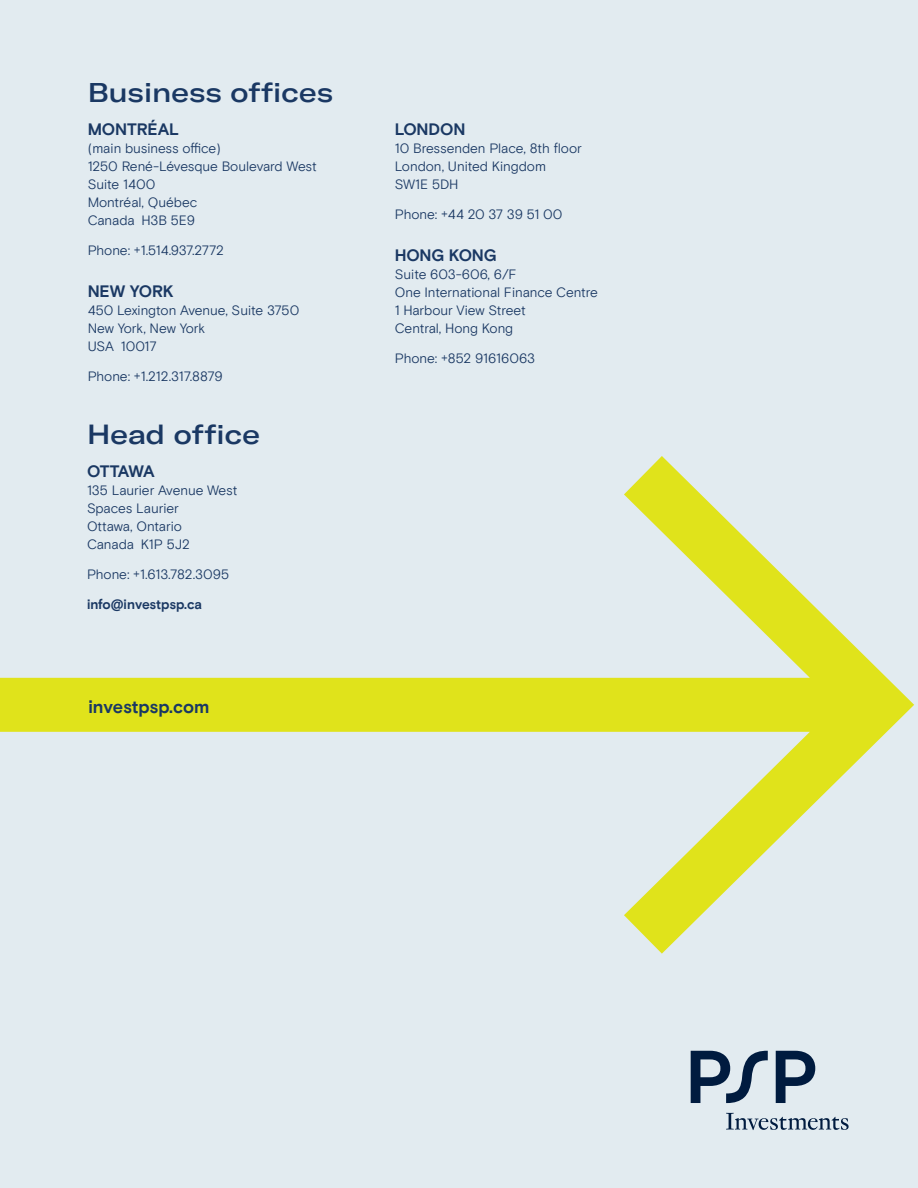
<style>
.page{position:relative;width:918px;height:1188px;background:#e2ebf0}
.page>*{position:absolute;margin:0;border:0;box-sizing:border-box;transform-origin:0 0}
.H0__NEW{font:500 expanded 27px "GT America";color:#1a3863}
.Body{font:700 18px "Basis Grotesque Pro";letter-spacing:-.005em;color:#1a3863}
.H3{font:700 16.5px "Basis Grotesque Pro";letter-spacing:-.015em;color:#1a3863}
.Body-2{font:13.5px/18px "Basis Grotesque Pro Off White";letter-spacing:-.005em;color:#1a3863}
.Body-3{font:700 13.5px "Basis Grotesque Pro";letter-spacing:-.01em;color:#1a3863}
</style>
<div class="page">
<svg style="left:0;top:456px;width:914px;height:498px"></svg>
<svg style="left:776px;top:1051px;width:39px;height:52px"></svg>
<svg style="left:691px;top:1051px;width:77px;height:52px"></svg>
<svg style="left:726px;top:1113px;width:123px;height:17px"></svg>
<p class="H0__NEW" style="left:88px;top:76px;width:247px">Business offices</p>
<p class="H3" style="left:88px;top:120px;width:93px">MONTRÉAL</p>
<p class="Body-2" style="left:88px;top:140px;width:230px">(main business office)<br>1250 René-Lévesque Boulevard West<br>Suite 1400<br>Montréal, Québec<br>Canada H3B 5E9</p>
<p class="Body-2" style="left:88px;top:242px;width:138px">Phone: +1.514.937.2772</p>
<p class="H3" style="left:88px;top:282px;width:88px">NEW YORK</p>
<p class="Body-2" style="left:88px;top:302px;width:213px">450 Lexington Avenue, Suite 3750<br>New York, New York<br>USA 10017</p>
<p class="Body-2" style="left:88px;top:368px;width:137px">Phone: +1.212.317.8879</p>
<p class="H0__NEW" style="left:87px;top:418px;width:175px">Head office</p>
<p class="H3" style="left:87px;top:462px;width:69px">OTTAWA</p>
<p class="Body-2" style="left:87px;top:482px;width:152px">135 Laurier Avenue West</p>
<p class="Body-2" style="left:87px;top:500px;width:93px">Spaces Laurier</p>
<p class="Body-2" style="left:87px;top:518px;width:96px">Ottawa, Ontario</p>
<p class="Body-2" style="left:87px;top:536px;width:104px">Canada K1P 5J2</p>
<p class="Body-2" style="left:87px;top:566px;width:144px">Phone: +1.613.782.3095</p>
<p class="Body-3" style="left:87px;top:597px;width:117px">info@investpsp.ca</p>
<p class="Body" style="left:88px;top:696px;width:122px">investpsp.com</p>
<p class="H3" style="left:395px;top:120px;width:72px">LONDON</p>
<p class="Body-2" style="left:395px;top:140px;width:189px">10 Bressenden Place, 8th floor<br>London, United Kingdom<br>SW1E 5DH</p>
<p class="Body-2" style="left:395px;top:206px;width:169px">Phone: +44 20 37 39 51 00</p>
<p class="H3" style="left:395px;top:246px;width:103px">HONG KONG</p>
<p class="Body-2" style="left:395px;top:266px;width:123px">Suite 603-606, 6/F</p>
<p class="Body-2" style="left:395px;top:284px;width:205px">One International Finance Centre</p>
<p class="Body-2" style="left:395px;top:302px;width:132px">1 Harbour View Street</p>
<p class="Body-2" style="left:395px;top:320px;width:120px">Central, Hong Kong</p>
<p class="Body-2" style="left:395px;top:350px;width:142px">Phone: +852 91616063</p>
</div>
